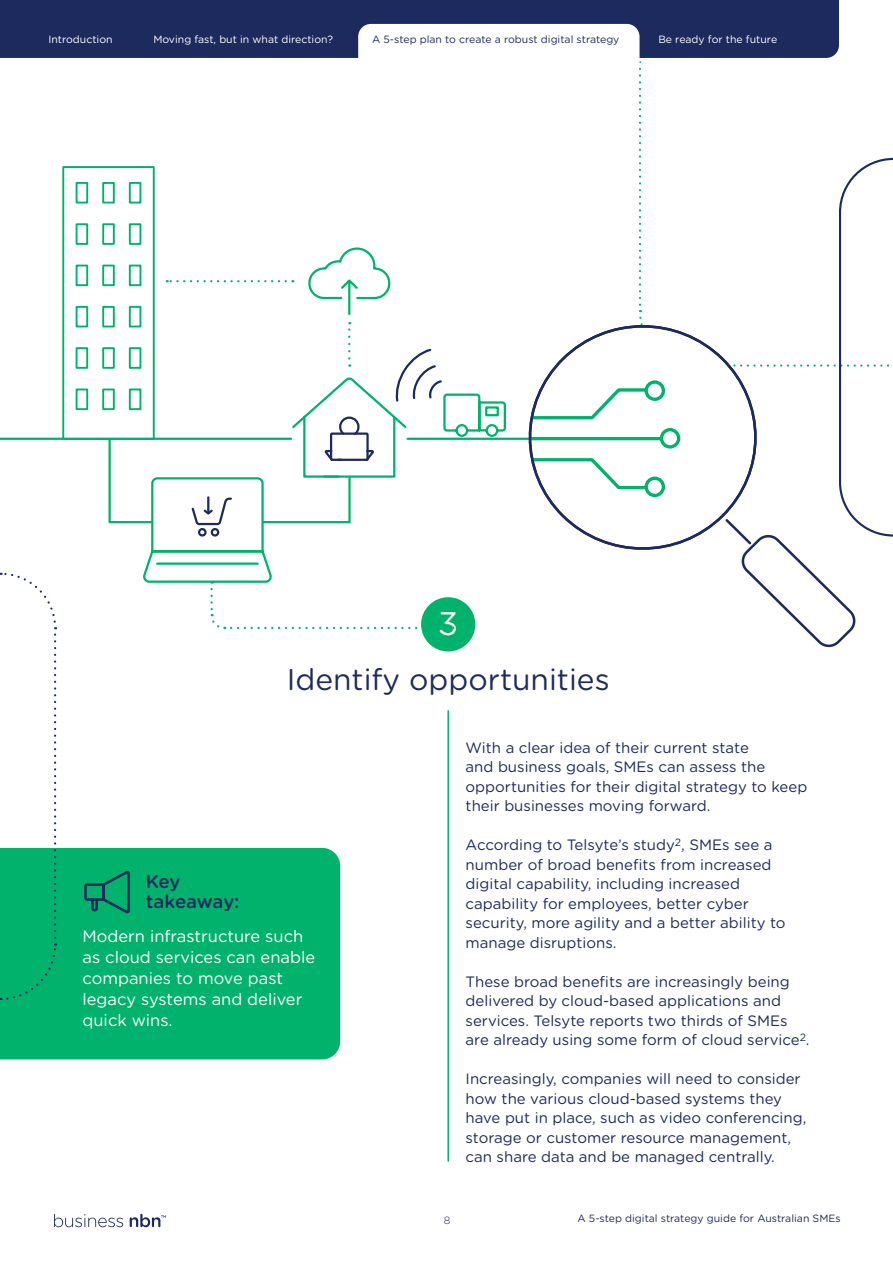
<style>
.page{position:relative;width:893px;height:1263px;background:#fff}
.page>*{position:absolute;margin:0;border:0;box-sizing:border-box;transform-origin:0 0}
.t1{font:32.55px "Gotham Rounded";color:#fff}
.t2{font:30px "Gotham Rounded";color:#202b5c}
.t3{font:500 18.6px/20.2px "Gotham Rounded";letter-spacing:-.015em;color:#1d2a5d}
.t4{font:16.5px/21px "Gotham Rounded";color:#fff}
.t5{font:15px/19.5px "Gotham Rounded";color:#1d2a5d}
.t6{font:10.5px "Gotham Rounded";color:#1d2a5d}
.t7{font:10.5px "Gotham Rounded";color:#fff}
.t8{font:300 10.5px "Gotham Rounded";color:#1d2a5d}
</style>
<div class="page">
<svg style="left:54px;top:1214px;width:112px;height:13px"></svg>
<hr style="left:447px;top:710px;width:2px;height:452px;background:#00b26b">
<div style="left:0;top:848px;width:340px;height:211px;background:#00b26b"></div>
<svg style="left:83px;top:868px;width:48px;height:47px"></svg>
<svg style="left:741px;top:537px;width:115px;height:111px"></svg>
<hr style="left:0;top:438px;width:291px;height:2px;background:#00b26b">
<div style="left:62px;top:166px;width:93px;height:274px;border:2px solid #00b26b"></div>
<div style="left:76px;top:182px;width:12px;height:22px;border:2px solid #00b26b"></div>
<div style="left:76px;top:223px;width:12px;height:22px;border:2px solid #00b26b"></div>
<div style="left:76px;top:265px;width:12px;height:21px;border:2px solid #00b26b"></div>
<div style="left:76px;top:306px;width:12px;height:21px;border:2px solid #00b26b"></div>
<div style="left:76px;top:347px;width:12px;height:22px;border:2px solid #00b26b"></div>
<div style="left:76px;top:388px;width:12px;height:22px;border:2px solid #00b26b"></div>
<div style="left:102px;top:182px;width:13px;height:22px;border:2px solid #00b26b"></div>
<div style="left:102px;top:223px;width:13px;height:22px;border:2px solid #00b26b"></div>
<div style="left:102px;top:265px;width:13px;height:21px;border:2px solid #00b26b"></div>
<div style="left:102px;top:306px;width:13px;height:21px;border:2px solid #00b26b"></div>
<div style="left:102px;top:347px;width:13px;height:22px;border:2px solid #00b26b"></div>
<div style="left:102px;top:388px;width:13px;height:22px;border:2px solid #00b26b"></div>
<svg style="left:0;top:572px;width:57px;height:429px"></svg>
<svg style="left:766px;top:158px;width:127px;height:379px"></svg>
<svg style="left:695px;top:337px;width:71px;height:226px"></svg>
<div style="left:0;top:0;width:839px;height:58px;background:#1d2a5d"></div>
<svg style="left:107px;top:0;width:588px;height:739px"></svg>
<p class="t7" style="left:48px;top:32px;width:66px">Introduction</p>
<p class="t7" style="left:153px;top:32px;width:181px">Moving fast, but in what direction?</p>
<p class="t6" style="left:372px;top:32px;width:249px">A 5-step plan to create a robust digital strategy</p>
<p class="t7" style="left:658px;top:32px;width:120px">Be ready for the future</p>
<h1 class="t1" style="left:438px;top:601px;width:21px">3</h1>
<h2 class="t2" style="left:287px;top:658px;width:324px">Identify opportunities</h2>
<p class="t3" style="left:146px;top:870px;width:95px">Key takeaway:</p>
<p class="t4" style="left:83px;top:924px;width:234px">Modern infrastructure such as cloud services can enable companies to move past legacy systems and deliver quick wins.</p>
<p class="t5" style="left:466px;top:737px;width:343px">With a clear idea of their current state<br>and business goals, SMEs can assess the opportunities for their digital strategy to keep their businesses moving forward.</p>
<p class="t5" style="left:466px;top:834px;width:321px">According to Telsyte’s study<sup>2</sup>, SMEs see a number of broad benefits from increased digital capability, including increased capability for employees, better cyber security, more agility and a better ability to manage disruptions.</p>
<p class="t5" style="left:466px;top:971px;width:345px">These broad benefits are increasingly being delivered by cloud-based applications and services. Telsyte reports two thirds of SMEs are already using some form of cloud service<sup>2</sup>.</p>
<p class="t5" style="left:466px;top:1068px;width:342px">Increasingly, companies will need to consider how the various cloud-based systems they have put in place, such as video conferencing, storage or customer resource management, can share data and be managed centrally.</p>
<p class="t8" style="left:444px;top:1213px;width:8px">8</p>
<p class="t6" style="left:578px;top:1211px;width:265px">A 5-step digital strategy guide for Australian SMEs</p>
</div>
